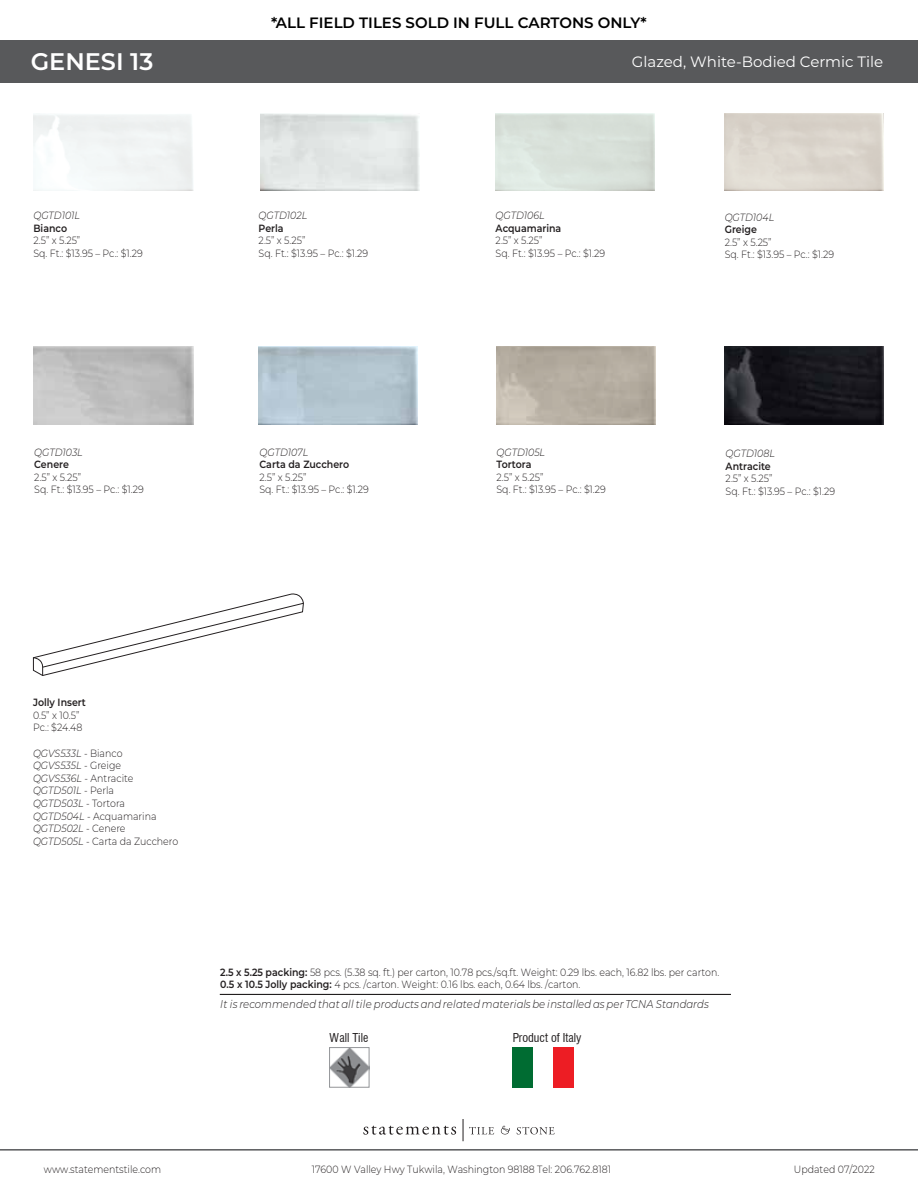
<style>
.page{position:relative;width:918px;height:1188px;background:#fff}
.page>*{position:absolute;margin:0;border:0;box-sizing:border-box;transform-origin:0 0}
.t1{font:600 24px "Montserrat";color:#fff}
.t2{font:600 15px "Montserrat";color:#000}
.t3{font:15px "Montserrat";color:#fff}
.t4{font:condensed 12px "Swiss 721 BT";color:#231f20}
.t5{font:italic 300 11.25px "Montserrat";letter-spacing:.005em;color:#231f20;scale:.9 1}
.t6{font:300 10.5px/12.6px "Montserrat";color:#231f20;scale:.9 1}
.t7{font:600 10.5px "Montserrat";color:#231f20;scale:.9 1}
.t8{font:italic 300 10.5px "Montserrat";color:#231f20;scale:.9 1}
.s1{font-style:italic}
.s2{font-weight:600}
</style>
<div class="page">
<div style="left:0;top:40px;width:918px;height:43px;background:#58595b"></div>
<hr style="left:0;top:1149px;width:918px;height:2px;background:#58595b">
<svg style="left:363px;top:1126px;width:93px;height:9px"></svg>
<svg style="left:501px;top:1126px;width:9px;height:8px"></svg>
<svg style="left:517px;top:1127px;width:38px;height:7px"></svg>
<svg style="left:463px;top:1119px;width:31px;height:22px"></svg>
<hr style="left:220px;top:994px;width:511px;height:1px;background:#221f1f">
<img style="left:261px;top:113px;width:159px;height:78px">
<img style="left:725px;top:113px;width:159px;height:78px">
<img style="left:496px;top:346px;width:159px;height:78px">
<img style="left:34px;top:346px;width:159px;height:78px">
<img style="left:725px;top:346px;width:159px;height:78px">
<img style="left:259px;top:346px;width:159px;height:78px">
<svg style="left:33px;top:593px;width:271px;height:83px"></svg>
<div style="left:513px;top:1047px;width:20px;height:40px;background:#006c32"></div>
<div style="left:554px;top:1047px;width:20px;height:40px;background:#ed1d24"></div>
<img style="left:331px;top:1049px;width:36px;height:36px">
<div style="left:329px;top:1047px;width:40px;height:40px;border:1px solid #939598"></div>
<h2 class="t2" style="left:271px;top:12px;width:377px">*ALL FIELD TILES SOLD IN FULL CARTONS ONLY*</h2>
<h1 class="t1" style="left:31px;top:44px;width:124px">GENESI 13</h1>
<h2 class="t3" style="left:632px;top:51px;width:253px">Glazed, White-Bodied Cermic Tile</h2>
<p class="t8" style="left:33px;top:208px;width:53px">QGTD101L</p>
<p class="t7" style="left:33px;top:221px;width:39px">Bianco</p>
<p class="t6" style="left:33px;top:234px;width:123px">2.5” x 5.25”<br>Sq. Ft.: $13.95 – Pc.: $1.29</p>
<p class="t8" style="left:34px;top:445px;width:55px">QGTD103L</p>
<p class="t7" style="left:34px;top:457px;width:40px">Cenere</p>
<p class="t6" style="left:34px;top:471px;width:123px">2.5” x 5.25”<br>Sq. Ft.: $13.95 – Pc.: $1.29</p>
<p class="t8" style="left:259px;top:208px;width:56px">QGTD102L</p>
<p class="t7" style="left:259px;top:221px;width:29px">Perla</p>
<p class="t6" style="left:259px;top:234px;width:123px">2.5” x 5.25”<br>Sq. Ft.: $13.95 – Pc.: $1.29</p>
<p class="t8" style="left:259px;top:445px;width:56px">QGTD107L</p>
<p class="t7" style="left:259px;top:457px;width:101px">Carta da Zucchero</p>
<p class="t6" style="left:259px;top:471px;width:123px">2.5” x 5.25”<br>Sq. Ft.: $13.95 – Pc.: $1.29</p>
<p class="t8" style="left:496px;top:208px;width:56px">QGTD106L</p>
<p class="t7" style="left:496px;top:221px;width:74px">Acquamarina</p>
<p class="t6" style="left:496px;top:234px;width:123px">2.5” x 5.25”<br>Sq. Ft.: $13.95 – Pc.: $1.29</p>
<p class="t8" style="left:497px;top:445px;width:56px">QGTD105L</p>
<p class="t7" style="left:497px;top:457px;width:40px">Tortora</p>
<p class="t6" style="left:497px;top:471px;width:123px">2.5” x 5.25”<br>Sq. Ft.: $13.95 – Pc.: $1.29</p>
<p class="t8" style="left:725px;top:210px;width:57px">QGTD104L</p>
<p class="t7" style="left:725px;top:222px;width:37px">Greige</p>
<p class="t6" style="left:725px;top:235px;width:123px">2.5” x 5.25”<br>Sq. Ft.: $13.95 – Pc.: $1.29</p>
<p class="t8" style="left:726px;top:446px;width:56px">QGTD108L</p>
<p class="t7" style="left:726px;top:459px;width:52px">Antracite</p>
<p class="t6" style="left:726px;top:472px;width:123px">2.5” x 5.25”<br>Sq. Ft.: $13.95 – Pc.: $1.29</p>
<p class="t7" style="left:33px;top:695px;width:60px">Jolly Insert</p>
<p class="t6" style="left:33px;top:708px;width:56px">0.5” x 10.5”<br>Pc.: $24.48</p>
<p class="t6" style="left:33px;top:746px;width:163px"><span class="s1">QGVS533L</span> - Bianco<br><span class="s1">QGVS535L</span> - Greige<br><span class="s1">QGVS536L</span> - Antracite<br><span class="s1">QGTD501L</span> - Perla<br><span class="s1">QGTD503L</span> - Tortora<br><span class="s1">QGTD504L</span> - Acquamarina<br><span class="s1">QGTD502L</span> - Cenere<br><span class="s1">QGTD505L</span> - Carta da Zucchero</p>
<p class="t6" style="left:220px;top:965px;width:556px"><span class="s2">2.5 x 5.25 packing:</span> 58 pcs. (5.38 sq. ft.) per carton, 10.78 pcs./sq.ft. Weight: 0.29 lbs. each, 16.82 lbs. per carton.<br><span class="s2">0.5 x 10.5 Jolly packing:</span> 4 pcs. /carton. Weight: 0.16 lbs. each, 0.64 lbs. /carton.</p>
<p class="t5" style="left:220px;top:996px;width:544px">It is recommended that all tile products and related materials be installed as per TCNA Standards</p>
<p class="t4" style="left:330px;top:1031px;width:40px">Wall Tile</p>
<p class="t4" style="left:513px;top:1031px;width:70px">Product of Italy</p>
<p class="t6" style="left:44px;top:1162px;width:132px">www.statementstile.com</p>
<p class="t6" style="left:312px;top:1163px;width:334px">17600 W Valley Hwy Tukwila, Washington 98188 Tel: 206.762.8181</p>
<p class="t6" style="left:794px;top:1162px;width:91px">Updated 07/2022</p>
</div>
